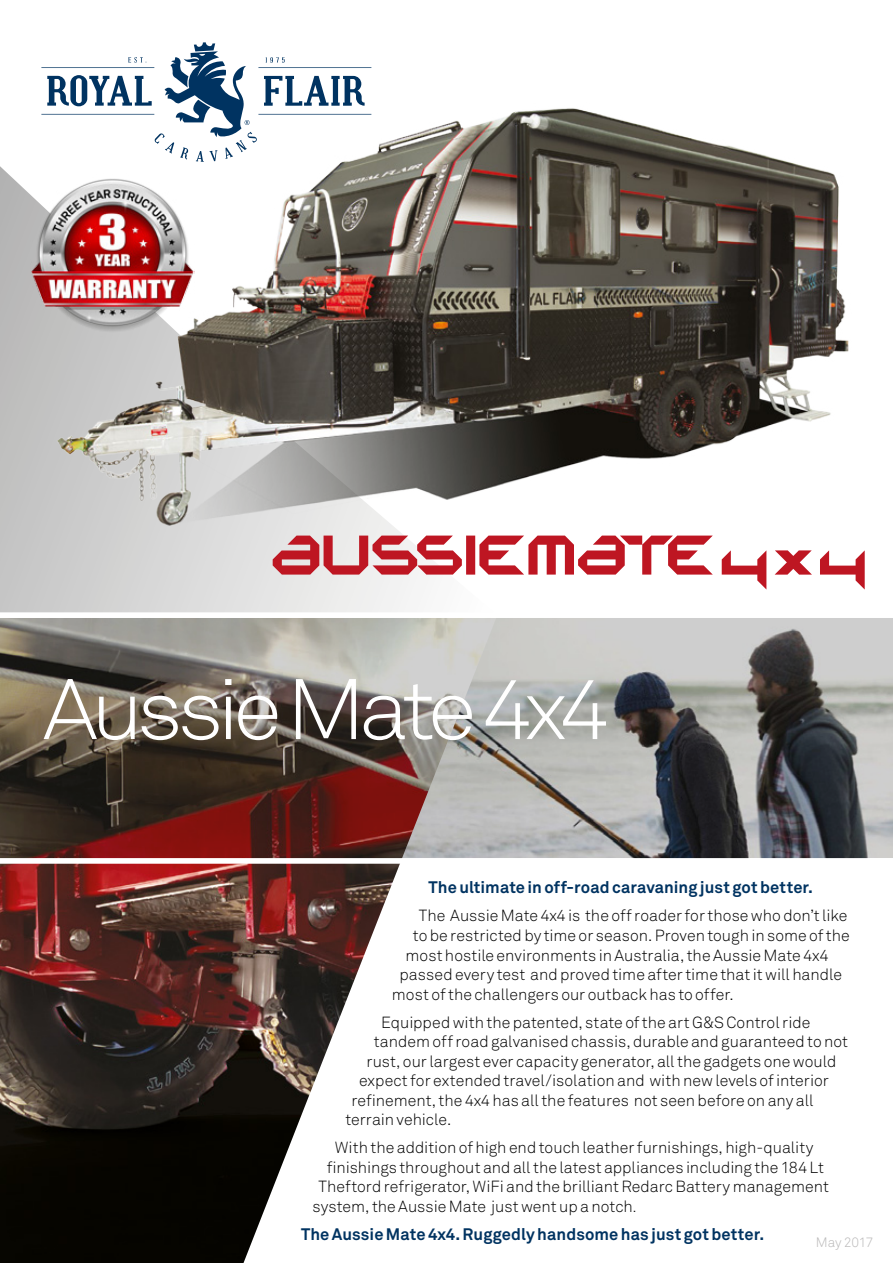
<style>
.page{position:relative;width:893px;height:1263px;background:#fff}
.page>*{position:absolute;margin:0;border:0;box-sizing:border-box;transform-origin:0 0}
.t1{font:300 84.6px "Akkurat";letter-spacing:-.08em;color:#fff;scale:1.06 1}
.t2{font:700 16.5px "Akkurat";letter-spacing:.005em;color:#003361}
.t3{font:300 15.9px "Akkurat";color:#000}
.t4{font:300 13.5px "Akkurat";color:#b8b7b7}
.s1{font-size:13.65px}
</style>
<div class="page">
<svg style="left:0;top:166px;width:406px;height:446px"></svg>
<img style="left:0;top:864px;width:400px;height:399px">
<svg style="left:0;top:618px;width:893px;height:240px"></svg>
<img style="left:31px;top:67px;width:834px;height:538px">
<svg style="left:41px;top:42px;width:330px;height:120px"></svg>
<img style="left:31px;top:173px;width:164px;height:164px">
<h1 class="t1" style="left:43px;top:656px;width:536px">Aussie Mate 4x4</h1>
<p class="t2" style="left:428px;top:877px;width:386px">The ultimate in off-road caravaning just got better.</p>
<p class="t3" style="left:419px;top:906px;width:430px">The Aussie Mate 4x4 is the off roader for those who don’t like</p>
<p class="t3" style="left:413px;top:925px;width:438px">to be restricted by time or season. Proven tough in some of the</p>
<p class="t3" style="left:405px;top:945px;width:424px">most hostile environments in Australia, the Aussie Mate 4x4</p>
<p class="t3" style="left:399px;top:964px;width:444px">passed every test and proved time after time that it will handle</p>
<p class="t3" style="left:392px;top:984px;width:343px">most of the challengers our outback has to offer.</p>
<p class="t3" style="left:381px;top:1012px;width:431px">Equipped with the patented, state of the art G&amp;S Control ride</p>
<p class="t3" style="left:374px;top:1031px;width:476px">tandem off road galvanised chassis, durable and guaranteed to not</p>
<p class="t3" style="left:366px;top:1051px;width:471px">rust, our largest ever capacity generator, all the gadgets one would</p>
<p class="t3" style="left:359px;top:1070px;width:471px">expect for extended travel/isolation and with new levels of interior</p>
<p class="t3" style="left:351px;top:1090px;width:464px">refinement, the 4x4 has all the features not seen before on any all</p>
<p class="t3" style="left:345px;top:1109px;width:107px">terrain vehicle.</p>
<p class="t3" style="left:335px;top:1137px;width:480px">With the addition of high end touch leather furnishings, high-quality</p>
<p class="t3" style="left:327px;top:1157px;width:499px">finishings throughout and all the latest appliances including the 184 Lt</p>
<p class="t3" style="left:318px;top:1176px;width:512px">Theftord refrigerator, WiFi and the brilliant Redarc Battery management</p>
<p class="t3" style="left:313px;top:1196px;width:325px">system, the Aussie Mate just went up a notch<span class="s1">.</span></p>
<p class="t2" style="left:301px;top:1223px;width:465px">The Aussie Mate 4x4. Ruggedly handsome has just got better.</p>
<p class="t4" style="left:816px;top:1234px;width:59px">May 2017</p>
</div>
